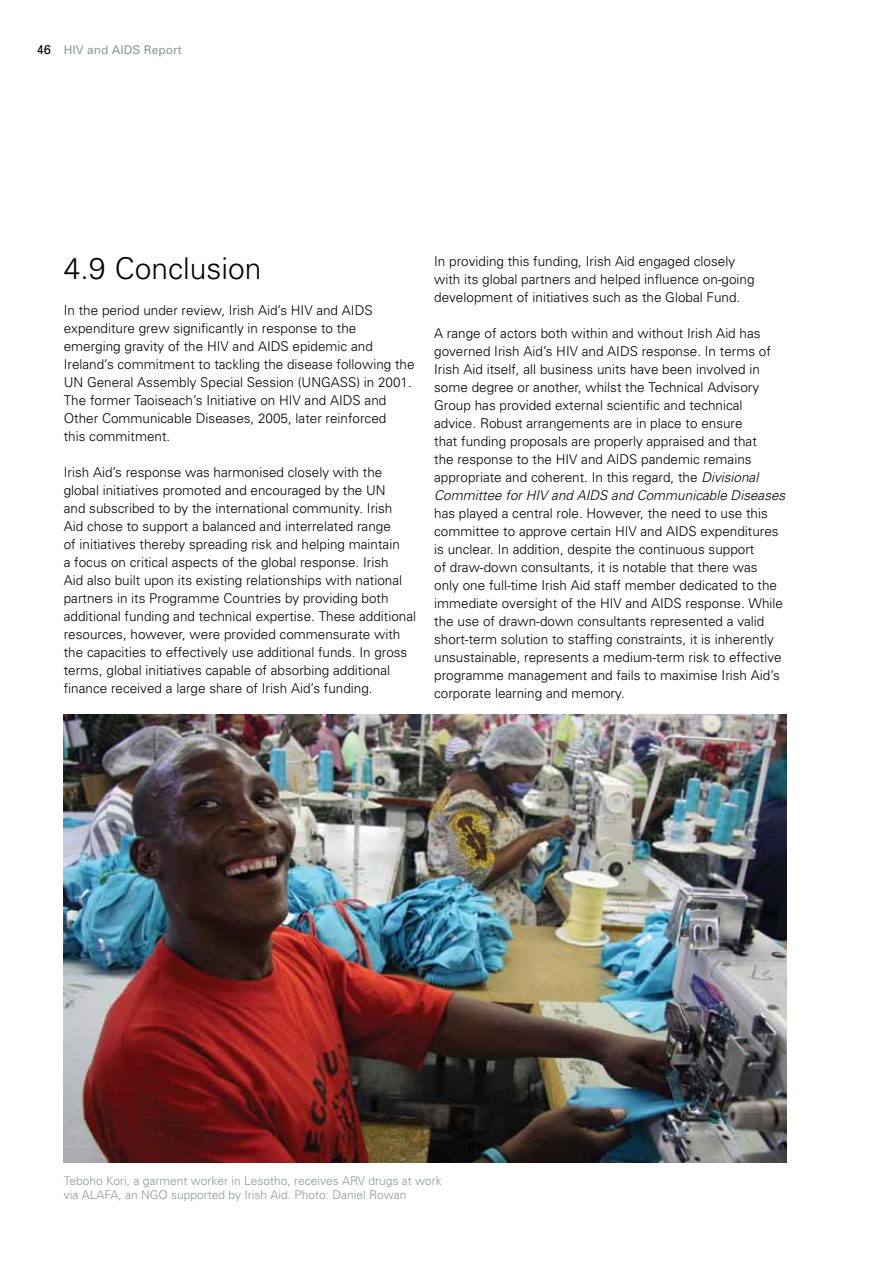
<style>
.page{position:relative;width:893px;height:1263px;background:#fff}
.page>*{position:absolute;margin:0;border:0;box-sizing:border-box;transform-origin:0 0}
.t1{font:300 30px "Univers";color:#000}
.t2{font:300 13.5px/18px "Univers";color:#000}
.t3{font:300 12px/14.4px "Univers";color:#8b9b92}
.t4{font:12px "Univers";color:#8b9b92}
.s1{font-size:12.75px;color:#000}
.s2{font-style:italic}
</style>
<div class="page">
<img style="left:64px;top:715px;width:723px;height:447px">
<p class="t4" style="left:37px;top:42px;width:146px"><span class="s1">46</span> HIV and AIDS Report</p>
<h1 class="t1" style="left:64px;top:250px;width:199px">4.9 Conclusion</h1>
<p class="t2" style="left:64px;top:301px;width:352px">In the period under review, Irish Aid’s HIV and AIDS expenditure grew significantly in response to the emerging gravity of the HIV and AIDS epidemic and Ireland’s commitment to tackling the disease following the UN General Assembly Special Session (UNGASS) in 2001.<br>The former Taoiseach’s Initiative on HIV and AIDS and Other Communicable Diseases, 2005, later reinforced<br>this commitment.</p>
<p class="t2" style="left:64px;top:463px;width:354px">Irish Aid’s response was harmonised closely with the global initiatives promoted and encouraged by the UN<br>and subscribed to by the international community. Irish<br>Aid chose to support a balanced and interrelated range<br>of initiatives thereby spreading risk and helping maintain<br>a focus on critical aspects of the global response. Irish<br>Aid also built upon its existing relationships with national partners in its Programme Countries by providing both additional funding and technical expertise. These additional resources, however, were provided commensurate with the capacities to effectively use additional funds. In gross terms, global initiatives capable of absorbing additional finance received a large share of Irish Aid’s funding.</p>
<p class="t2" style="left:434px;top:252px;width:322px">In providing this funding, Irish Aid engaged closely with its global partners and helped influence on-going development of initiatives such as the Global Fund.</p>
<p class="t2" style="left:434px;top:324px;width:353px">A range of actors both within and without Irish Aid has governed Irish Aid’s HIV and AIDS response. In terms of Irish Aid itself, all business units have been involved in some degree or another, whilst the Technical Advisory Group has provided external scientific and technical advice. Robust arrangements are in place to ensure<br>that funding proposals are properly appraised and that<br>the response to the HIV and AIDS pandemic remains appropriate and coherent. In this regard, the <span class="s2">Divisional Committee for HIV and AIDS and Communicable Diseases</span></p>
<p class="t2" style="left:434px;top:504px;width:350px">has played a central role. However, the need to use this committee to approve certain HIV and AIDS expenditures is unclear. In addition, despite the continuous support<br>of draw-down consultants, it is notable that there was only one full-time Irish Aid staff member dedicated to the immediate oversight of the HIV and AIDS response. While the use of drawn-down consultants represented a valid short-term solution to staffing constraints, it is inherently unsustainable, represents a medium-term risk to effective programme management and fails to maximise Irish Aid’s corporate learning and memory.</p>
<p class="t3" style="left:64px;top:1173px;width:380px">Teboho Kori, a garment worker in Lesotho, receives ARV drugs at work via ALAFA, an NGO supported by Irish Aid. Photo: Daniel Rowan</p>
</div>
